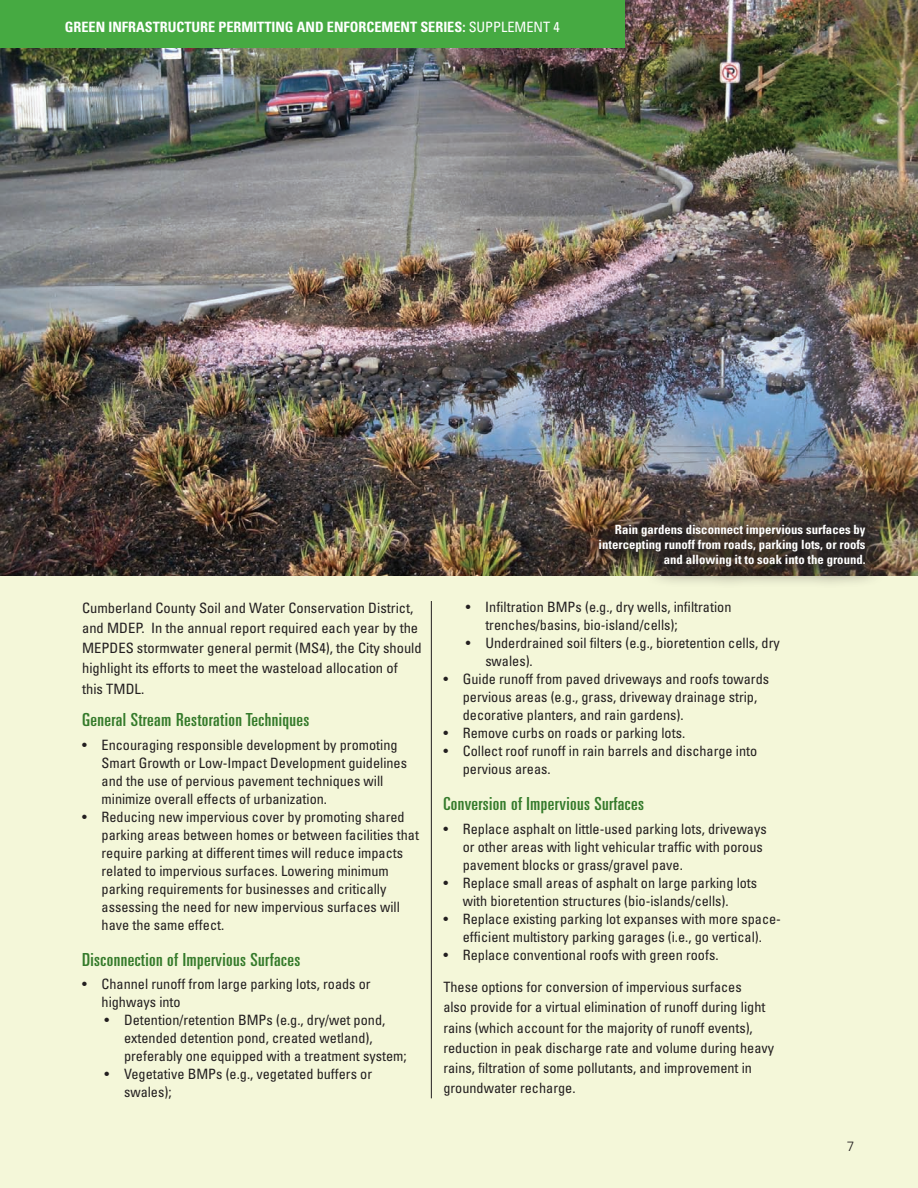
<style>
.page{position:relative;width:918px;height:1188px;background:#f4f7d9}
.page>*{position:absolute;margin:0;border:0;box-sizing:border-box;transform-origin:0 0}
.Subheads_2_2_Columns{font:ultra-condensed 18px "Univers";letter-spacing:.02em;color:#357b2b;scale:1.1 1}
.Body_Bullets_2_Colum{font:condensed 14.25px/18px "Univers";color:#231f20}
.Body_2_Columns{font:condensed 14.25px/20.2px "Univers";color:#231f20}
.Body_Bullets_2_Inden{font:condensed 14.25px/18px "Univers";color:#231f20}
.t1{font:700 condensed 14.25px "Univers";color:#fff}
.t2{font:300 13.5px "Univers";color:#231f20}
.Cover_Caption{font:700 condensed 12.75px/15.3px "Univers";color:#fff;text-align:right}
.s1{font-weight:400}
</style>
<div class="page">
<img style="left:0;top:0;width:918px;height:576px">
<hr style="left:431px;top:601px;width:1px;height:497px;background:#231f20">
<div style="left:577px;top:501px;width:311px;height:88px;background:#231f20;opacity:.75"></div>
<div style="left:0;top:0;width:625px;height:48px;background:#46aa42"></div>
<p class="t1" style="left:65px;top:18px;width:496px">GREEN INFRASTRUCTURE PERMITTING AND ENFORCEMENT SERIES: <span class="s1">SUPPLEMENT 4</span></p>
<p class="Cover_Caption" style="left:599px;top:521px;width:268px">Rain gardens disconnect impervious surfaces by intercepting runoff from roads, parking lots, or roofs and allowing it to soak into the ground.</p>
<p class="Body_2_Columns" style="left:82px;top:597px;width:341px">Cumberland County Soil and Water Conservation District, and MDEP. In the annual report required each year by the MEPDES stormwater general permit (MS4), the City should highlight its efforts to meet the wasteload allocation of this TMDL.</p>
<p class="Subheads_2_2_Columns" style="left:82px;top:710px;width:208px">General Stream Restoration Techniques</p>
<p class="Body_Bullets_2_Colum" style="left:102px;top:735px;width:307px;text-indent:-20px">• Encouraging responsible development by promoting Smart Growth or Low-Impact Development guidelines and the use of pervious pavement techniques will minimize overall effects of urbanization.</p>
<p class="Body_Bullets_2_Colum" style="left:102px;top:807px;width:319px;text-indent:-19px">• Reducing new impervious cover by promoting shared parking areas between homes or between facilities that require parking at different times will reduce impacts related to impervious surfaces. Lowering minimum parking requirements for businesses and critically assessing the need for new impervious surfaces will have the same effect.</p>
<p class="Subheads_2_2_Columns" style="left:82px;top:949px;width:200px">Disconnection of Impervious Surfaces</p>
<p class="Body_Bullets_2_Colum" style="left:102px;top:975px;width:271px;text-indent:-19px">• Channel runoff from large parking lots, roads or highways into</p>
<p class="Body_Bullets_2_Inden" style="left:124px;top:1011px;width:284px;text-indent:-19px">• Detention/retention BMPs (e.g., dry/wet pond, extended detention pond, created wetland), preferably one equipped with a treatment system;</p>
<p class="Body_Bullets_2_Inden" style="left:124px;top:1065px;width:250px;text-indent:-20px">• Vegetative BMPs (e.g., vegetated buffers or swales);</p>
<p class="Body_Bullets_2_Inden" style="left:485px;top:598px;width:248px;text-indent:-20px">• Infiltration BMPs (e.g., dry wells, infiltration trenches/basins, bio-island/cells);</p>
<p class="Body_Bullets_2_Inden" style="left:485px;top:634px;width:296px;text-indent:-19px">• Underdrained soil filters (e.g., bioretention cells, dry swales).</p>
<p class="Body_Bullets_2_Colum" style="left:463px;top:670px;width:308px;text-indent:-19px">• Guide runoff from paved driveways and roofs towards pervious areas (e.g., grass, driveway drainage strip, decorative planters, and rain gardens).</p>
<p class="Body_Bullets_2_Colum" style="left:443px;top:724px;width:243px">• Remove curbs on roads or parking lots.</p>
<p class="Body_Bullets_2_Colum" style="left:463px;top:742px;width:296px;text-indent:-19px">• Collect roof runoff in rain barrels and discharge into pervious areas.</p>
<p class="Subheads_2_2_Columns" style="left:443px;top:794px;width:184px">Conversion of Impervious Surfaces</p>
<p class="Body_Bullets_2_Colum" style="left:463px;top:819px;width:305px;text-indent:-20px">• Replace asphalt on little-used parking lots, driveways or other areas with light vehicular traffic with porous pavement blocks or grass/gravel pave.</p>
<p class="Body_Bullets_2_Colum" style="left:463px;top:873px;width:296px;text-indent:-19px">• Replace small areas of asphalt on large parking lots with bioretention structures (bio-islands/cells).</p>
<p class="Body_Bullets_2_Colum" style="left:443px;top:909px;width:339px;text-align:center">• Replace existing parking lot expanses with more space&shy;efficient multistory parking garages (i.e., go vertical).</p>
<p class="Body_Bullets_2_Colum" style="left:443px;top:945px;width:277px">• Replace conventional roofs with green roofs.</p>
<p class="Body_2_Columns" style="left:443px;top:976px;width:332px">These options for conversion of impervious surfaces<br>also provide for a virtual elimination of runoff during light rains (which account for the majority of runoff events), reduction in peak discharge rate and volume during heavy rains, filtration of some pollutants, and improvement in groundwater recharge.</p>
<p class="t2" style="left:847px;top:1138px;width:9px">7</p>
</div>
